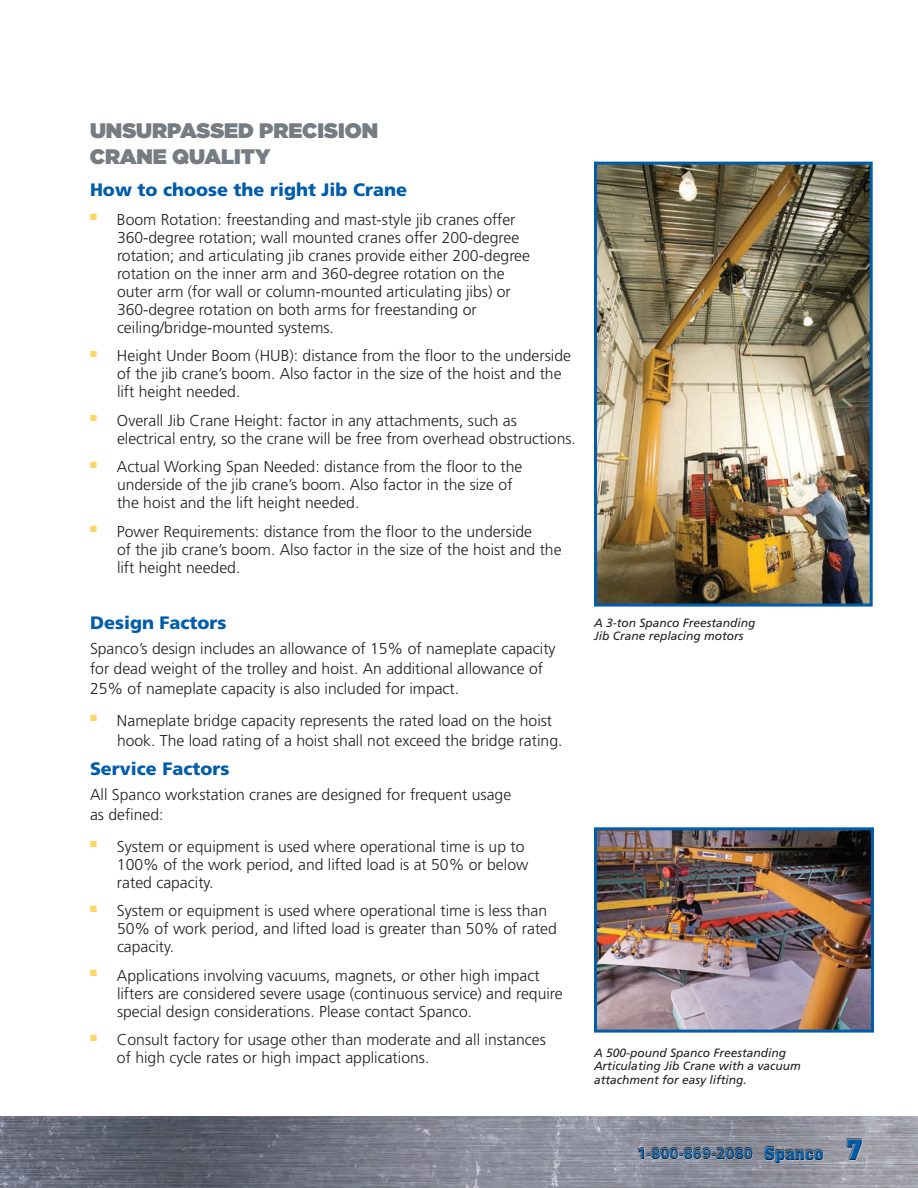
<style>
.page{position:relative;width:918px;height:1188px;background:#fff}
.page>*{position:absolute;margin:0;border:0;box-sizing:border-box;transform-origin:0 0}
.Aachen_small_head{font:900 21px/25.5px "Gotham";color:#757d82}
.Bullet_Points_Large{font:900 18px "Frutiger";color:#015dab}
.Main_Text{font:900 18px "Frutiger";color:#015dab}
.Bullet_Points_Large-2{font:300 15.75px/18px "Frutiger";color:#231f20}
.Main_Text-2{font:300 15.75px/20.2px "Frutiger";color:#231f20}
.t1{font:900 15px "Frutiger";color:#015dab}
.Photo_Caption_Black{font:italic 12px/13.5px "Frutiger";color:#231f20}
.s1{font-family:"Aachen";font-weight:700}
.s2{font-family:"Aachen";font-weight:700;font-size:24px}
</style>
<div class="page">
<img style="left:0;top:1116px;width:918px;height:72px">
<div style="left:637px;top:1138px;width:226px;height:25px;background:#fff;opacity:.75"></div>
<div style="left:637px;top:1139px;width:226px;height:25px;background:#231f20;opacity:.75"></div>
<img style="left:598px;top:831px;width:272px;height:198px">
<div style="left:594px;top:827px;width:280px;height:206px;border:3px solid #015dab"></div>
<img style="left:598px;top:166px;width:271px;height:437px">
<div style="left:594px;top:162px;width:279px;height:445px;border:3px solid #015dab"></div>
<p class="Aachen_small_head" style="left:90px;top:118px;width:290px">UNSURPASSED PRECISION<br>CRANE QUALITY</p>
<p class="Bullet_Points_Large" style="left:90px;top:179px;width:319px">How to choose the right Jib Crane</p>
<p class="Bullet_Points_Large-2" style="left:117px;top:210px;width:415px;text-indent:-27px"><sup>■</sup> Boom Rotation: freestanding and mast-style jib cranes offer 360-degree rotation; wall mounted cranes offer 200-degree rotation; and articulating jib cranes provide either 200-degree rotation on the inner arm and 360-degree rotation on the outer arm (for wall or column-mounted articulating jibs) or 360-degree rotation on both arms for freestanding or ceiling/bridge-mounted systems.</p>
<p class="Bullet_Points_Large-2" style="left:117px;top:347px;width:455px;text-indent:-27px"><sup>■</sup> Height Under Boom (HUB): distance from the floor to the underside of the jib crane’s boom. Also factor in the size of the hoist and the lift height needed.</p>
<p class="Bullet_Points_Large-2" style="left:117px;top:411px;width:460px;text-indent:-27px"><sup>■</sup> Overall Jib Crane Height: factor in any attachments, such as electrical entry, so the crane will be free from overhead obstructions.</p>
<p class="Bullet_Points_Large-2" style="left:117px;top:458px;width:407px;text-indent:-27px"><sup>■</sup> Actual Working Span Needed: distance from the floor to the underside of the jib crane’s boom. Also factor in the size of the hoist and the lift height needed.</p>
<p class="Bullet_Points_Large-2" style="left:117px;top:522px;width:446px;text-indent:-27px"><sup>■</sup> Power Requirements: distance from the floor to the underside<br>of the jib crane’s boom. Also factor in the size of the hoist and the lift height needed.</p>
<p class="Main_Text" style="left:90px;top:612px;width:138px">Design Factors</p>
<p class="Main_Text-2" style="left:90px;top:638px;width:467px">Spanco’s design includes an allowance of 15% of nameplate capacity for dead weight of the trolley and hoist. An additional allowance of<br>25% of nameplate capacity is also included for impact.</p>
<p class="Bullet_Points_Large-2" style="left:117px;top:710px;width:447px;line-height:20.2px;text-indent:-27px"><sup>■</sup> Nameplate bridge capacity represents the rated load on the hoist hook. The load rating of a hoist shall not exceed the bridge rating.</p>
<p class="Main_Text" style="left:90px;top:758px;width:141px">Service Factors</p>
<p class="Main_Text-2" style="left:90px;top:784px;width:423px">All Spanco workstation cranes are designed for frequent usage as defined:</p>
<p class="Bullet_Points_Large-2" style="left:117px;top:837px;width:413px;text-indent:-27px"><sup>■</sup> System or equipment is used where operational time is up to<br>100% of the work period, and lifted load is at 50% or below rated capacity.</p>
<p class="Bullet_Points_Large-2" style="left:117px;top:902px;width:441px;text-indent:-27px"><sup>■</sup> System or equipment is used where operational time is less than<br>50% of work period, and lifted load is greater than 50% of rated capacity.</p>
<p class="Bullet_Points_Large-2" style="left:117px;top:966px;width:447px;text-indent:-27px"><sup>■</sup> Applications involving vacuums, magnets, or other high impact lifters are considered severe usage (continuous service) and require special design considerations. Please contact Spanco.</p>
<p class="Bullet_Points_Large-2" style="left:117px;top:1031px;width:430px;text-indent:-27px"><sup>■</sup> Consult factory for usage other than moderate and all instances of high cycle rates or high impact applications.</p>
<p class="Photo_Caption_Black" style="left:594px;top:616px;width:163px">A 3-ton Spanco Freestanding<br>Jib Crane replacing motors</p>
<p class="Photo_Caption_Black" style="left:594px;top:1046px;width:208px">A 500-pound Spanco Freestanding<br>Articulating Jib Crane with a vacuum attachment for easy lifting.</p>
<p class="t1" style="left:637px;top:1145px;width:227px">1-800-869-2080 <span class="s1">SPANCO</span> <span class="s2">7</span></p>
</div>
